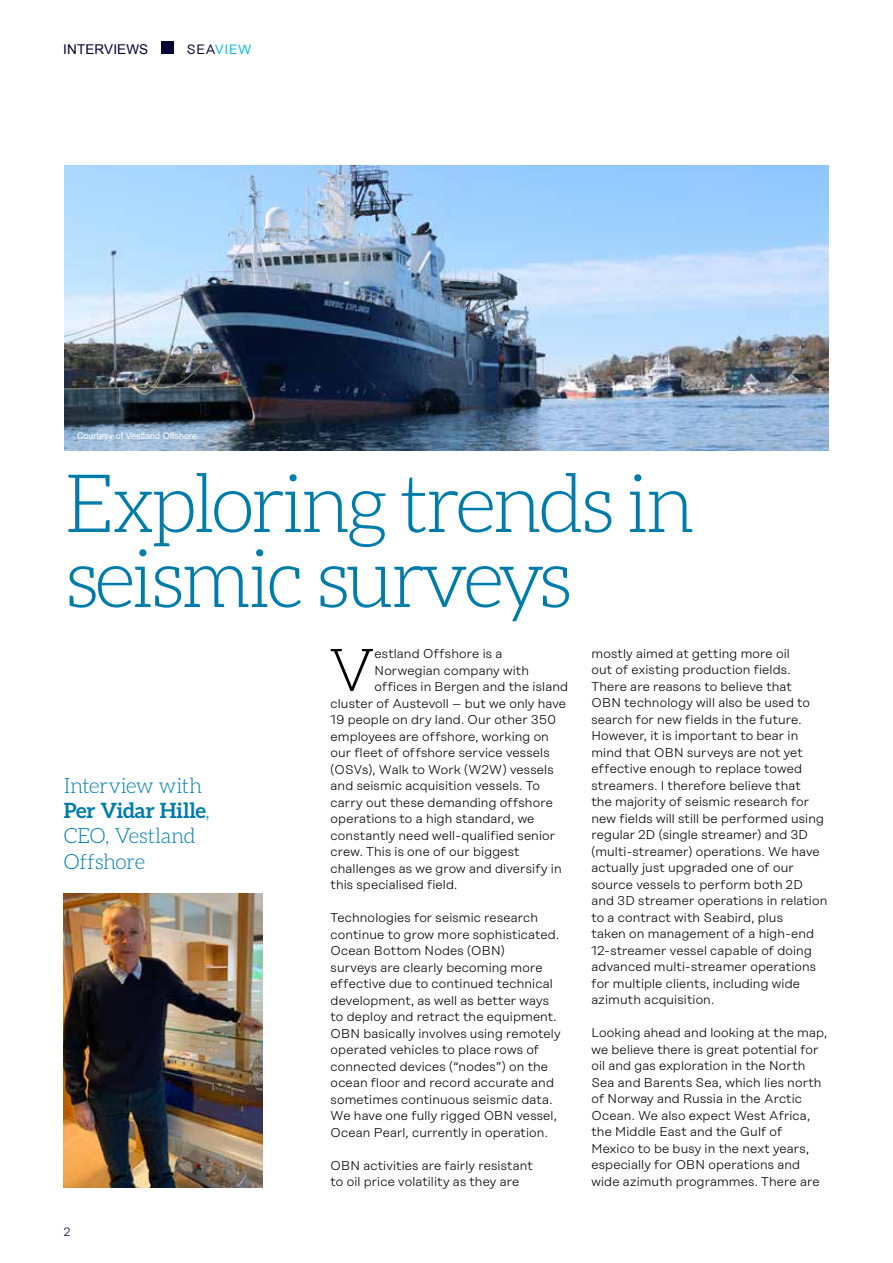
<style>
.page{position:relative;width:893px;height:1263px;background:#fff}
.page>*{position:absolute;margin:0;border:0;box-sizing:border-box;transform-origin:0 0}
.t1{font:300 81px/75px "Aleo";letter-spacing:-.05em;color:#007cab}
.t2{font:300 59.4px "Aleo";color:#000}
.t3{font:300 21px/25.2px "Aleo";letter-spacing:-.02em;color:#007cab}
.t4{font:13.5px "Arial";letter-spacing:.01em;color:#003}
.t5{font:13.5px "Rational Display";letter-spacing:.01em;color:#00bcda}
.t6{font:300 12.75px/16.5px "Rational Display";letter-spacing:.01em;color:#000}
.t7{font:300 12px "Rational Display";color:#003}
.t8{font:9px "Arial";color:#fff}
.s1{color:#003}
.s2{font-weight:700}
</style>
<div class="page">
<img style="left:64px;top:166px;width:765px;height:285px">
<img style="left:64px;top:894px;width:199px;height:293px">
<div style="left:161px;top:41px;width:13px;height:13px;background:#003"></div>
<p class="t4" style="left:63px;top:41px;width:86px">INTERVIEWS</p>
<p class="t5" style="left:186px;top:42px;width:67px"><span class="s1">SEA</span>VIEW</p>
<p class="t8" style="left:77px;top:430px;width:121px">Courtesy of Vestland Offshore</p>
<h1 class="t1" style="left:64px;top:466px;width:633px">Exploring trends in seismic surveys</h1>
<h3 class="t3" style="left:64px;top:773px;width:148px">Interview with<br><span class="s2">Per Vidar Hille</span>,<br>CEO, Vestland<br>Offshore</h3>
<p class="t7" style="left:64px;top:1225px;width:8px">2</p>
<h2 class="t2" style="left:329px;top:638px;width:47px">V</h2>
<p class="t6" style="left:375px;top:645px;width:129px">estland Offshore is a</p>
<p class="t6" style="left:375px;top:662px;width:156px">Norwegian company with</p>
<p class="t6" style="left:375px;top:678px;width:195px">offices in Bergen and the island</p>
<p class="t6" style="left:331px;top:695px;width:237px">cluster of Austevoll – but we only have</p>
<p class="t6" style="left:331px;top:711px;width:227px">19 people on dry land. Our other 350</p>
<p class="t6" style="left:331px;top:728px;width:220px">employees are offshore, working on</p>
<p class="t6" style="left:331px;top:744px;width:220px">our fleet of offshore service vessels</p>
<p class="t6" style="left:331px;top:761px;width:224px">(OSVs), Walk to Work (W2W) vessels</p>
<p class="t6" style="left:331px;top:777px;width:211px">and seismic acquisition vessels. To</p>
<p class="t6" style="left:331px;top:794px;width:224px">carry out these demanding offshore</p>
<p class="t6" style="left:331px;top:810px;width:205px">operations to a high standard, we</p>
<p class="t6" style="left:331px;top:827px;width:226px">constantly need well-qualified senior</p>
<p class="t6" style="left:331px;top:843px;width:190px">crew. This is one of our biggest</p>
<p class="t6" style="left:331px;top:860px;width:233px">challenges as we grow and diversify in</p>
<p class="t6" style="left:331px;top:876px;width:128px">this specialised field.</p>
<p class="t6" style="left:331px;top:909px;width:231px">Technologies for seismic research continue to grow more sophisticated.<br>Ocean Bottom Nodes (OBN)<br>surveys are clearly becoming more effective due to continued technical development, as well as better ways to deploy and retract the equipment.<br>OBN basically involves using remotely operated vehicles to place rows of connected devices (“nodes”) on the ocean floor and record accurate and sometimes continuous seismic data.<br>We have one fully rigged OBN vessel, Ocean Pearl, currently in operation.</p>
<p class="t6" style="left:331px;top:1157px;width:204px">OBN activities are fairly resistant to oil price volatility as they are</p>
<p class="t6" style="left:591px;top:645px;width:237px">mostly aimed at getting more oil<br>out of existing production fields.<br>There are reasons to believe that<br>OBN technology will also be used to search for new fields in the future.<br>However, it is important to bear in mind that OBN surveys are not yet effective enough to replace towed streamers. I therefore believe that<br>the majority of seismic research for new fields will still be performed using regular 2D (single streamer) and 3D (multi-streamer) operations. We have actually just upgraded one of our source vessels to perform both 2D and 3D streamer operations in relation to a contract with Seabird, plus<br>taken on management of a high-end 12-streamer vessel capable of doing advanced multi-streamer operations for multiple clients, including wide azimuth acquisition.</p>
<p class="t6" style="left:591px;top:1025px;width:237px">Looking ahead and looking at the map, we believe there is great potential for oil and gas exploration in the North Sea and Barents Sea, which lies north of Norway and Russia in the Arctic Ocean. We also expect West Africa, the Middle East and the Gulf of Mexico to be busy in the next years, especially for OBN operations and wide azimuth programmes. There are</p>
</div>
